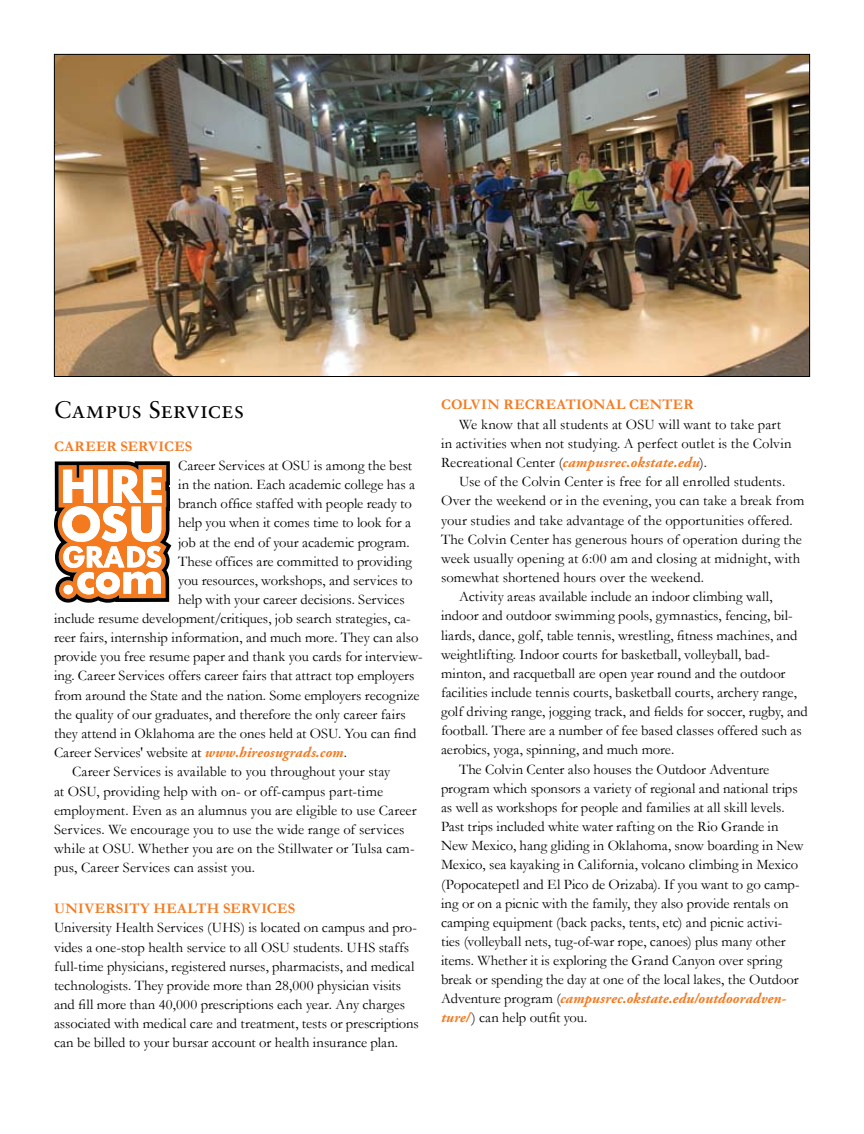
<style>
.page{position:relative;width:864px;height:1134px;background:#fff}
.page>*{position:absolute;margin:0;border:0;box-sizing:border-box;transform-origin:0 0}
.t1{font:24px "Sabon Roman SC";letter-spacing:.015em;color:#000}
.t2{font:14.7px/19.2px "Garamond";color:#000}
.t3{font:700 14.7px "Garamond";letter-spacing:.015em;color:#f47a20}
.t4{font:italic 700 14.7px "Adobe Garamond Pro";letter-spacing:.005em;color:#f47a20}
.s1{font-family:"Adobe Garamond Pro";font-weight:700;font-style:italic;color:#f47a20}
.s2{font-family:"Garamond";font-weight:400;font-style:normal;color:#000}
</style>
<div class="page">
<svg style="left:54px;top:461px;width:117px;height:142px"></svg>
<img style="left:56px;top:56px;width:752px;height:319px">
<h1 class="t1" style="left:54px;top:395px;width:192px">Campus Services</h1>
<p class="t3" style="left:54px;top:437px;width:140px">CAREER SERVICES</p>
<p class="t2" style="left:178px;top:456px;width:236px">Career Services at OSU is among the best</p>
<p class="t2" style="left:178px;top:475px;width:238px">in the nation. Each academic college has a</p>
<p class="t2" style="left:178px;top:494px;width:235px">branch office staffed with people ready to</p>
<p class="t2" style="left:178px;top:513px;width:234px">help you when it comes time to look for a</p>
<p class="t2" style="left:178px;top:532px;width:233px">job at the end of your academic program.</p>
<p class="t2" style="left:178px;top:551px;width:236px">These offices are committed to providing</p>
<p class="t2" style="left:178px;top:570px;width:236px">you resources, workshops, and services to</p>
<p class="t2" style="left:178px;top:590px;width:228px">help with your career decisions. Services</p>
<p class="t2" style="left:54px;top:609px;width:358px">include resume development/critiques, job search strategies, ca-</p>
<p class="t2" style="left:54px;top:628px;width:366px">reer fairs, internship information, and much more. They can also</p>
<p class="t2" style="left:54px;top:647px;width:370px">provide you free resume paper and thank you cards for interview-</p>
<p class="t2" style="left:54px;top:666px;width:362px">ing. Career Services offers career fairs that attract top employers</p>
<p class="t2" style="left:54px;top:685px;width:367px">from around the State and the nation. Some employers recognize</p>
<p class="t2" style="left:54px;top:704px;width:353px">the quality of our graduates, and therefore the only career fairs</p>
<p class="t2" style="left:54px;top:723px;width:364px">they attend in Oklahoma are the ones held at OSU. You can find</p>
<p class="t2" style="left:54px;top:743px;width:294px">Career Services' website at <span class="s1">www.hireosugrads.com</span>.</p>
<p class="t2" style="left:72px;top:762px;width:320px">Career Services is available to you throughout your stay</p>
<p class="t2" style="left:54px;top:781px;width:331px">at OSU, providing help with on- or off-campus part-time</p>
<p class="t2" style="left:54px;top:800px;width:364px">employment. Even as an alumnus you are eligible to use Career</p>
<p class="t2" style="left:54px;top:819px;width:352px">Services. We encourage you to use the wide range of services</p>
<p class="t2" style="left:54px;top:839px;width:362px">while at OSU. Whether you are on the Stillwater or Tulsa cam-</p>
<p class="t2" style="left:54px;top:858px;width:203px">pus, Career Services can assist you.</p>
<p class="t3" style="left:54px;top:900px;width:243px">UNIVERSITY HEALTH SERVICES</p>
<p class="t2" style="left:54px;top:918px;width:366px">University Health Services (UHS) is located on campus and pro&shy;vides a one-stop health service to all OSU students. UHS staffs full-time physicians, registered nurses, pharmacists, and medical technologists. They provide more than 28,000 physician visits and fill more than 40,000 prescriptions each year. Any charges associated with medical care and treatment, tests or prescriptions can be billed to your bursar account or health insurance plan.</p>
<p class="t3" style="left:441px;top:396px;width:254px">COLVIN RECREATIONAL CENTER</p>
<p class="t2" style="left:441px;top:414px;width:352px;text-indent:18px">We know that all students at OSU will want to take part in activities when not studying. A perfect outlet is the Colvin<br>Recreational Center (<span class="s1">campusrec.okstate.edu</span>).</p>
<p class="t2" style="left:459px;top:472px;width:328px">Use of the Colvin Center is free for all enrolled students.</p>
<p class="t2" style="left:441px;top:491px;width:365px">Over the weekend or in the evening, you can take a break from</p>
<p class="t2" style="left:441px;top:510px;width:353px">your studies and take advantage of the opportunities offered.</p>
<p class="t2" style="left:441px;top:529px;width:362px">The Colvin Center has generous hours of operation during the</p>
<p class="t2" style="left:441px;top:548px;width:361px">week usually opening at 6:00 am and closing at midnight, with</p>
<p class="t2" style="left:441px;top:568px;width:265px">somewhat shortened hours over the weekend.</p>
<p class="t2" style="left:459px;top:587px;width:315px">Activity areas available include an indoor climbing wall,</p>
<p class="t2" style="left:441px;top:606px;width:353px">indoor and outdoor swimming pools, gymnastics, fencing, bil-</p>
<p class="t2" style="left:441px;top:625px;width:358px">liards, dance, golf, table tennis, wrestling, fitness machines, and</p>
<p class="t2" style="left:441px;top:644px;width:331px">weightlifting. Indoor courts for basketball, volleyball, bad-</p>
<p class="t2" style="left:441px;top:663px;width:346px">minton, and racquetball are open year round and the outdoor</p>
<p class="t2" style="left:441px;top:683px;width:357px">facilities include tennis courts, basketball courts, archery range,</p>
<p class="t2" style="left:441px;top:702px;width:368px">golf driving range, jogging track, and fields for soccer, rugby, and</p>
<p class="t2" style="left:441px;top:721px;width:362px">football. There are a number of fee based classes offered such as</p>
<p class="t2" style="left:441px;top:740px;width:235px">aerobics, yoga, spinning, and much more.</p>
<p class="t2" style="left:459px;top:759px;width:312px">The Colvin Center also houses the Outdoor Adventure</p>
<p class="t2" style="left:441px;top:779px;width:358px">program which sponsors a variety of regional and national trips</p>
<p class="t2" style="left:441px;top:798px;width:345px">as well as workshops for people and families at all skill levels.</p>
<p class="t2" style="left:441px;top:817px;width:339px">Past trips included white water rafting on the Rio Grande in</p>
<p class="t2" style="left:441px;top:836px;width:364px">New Mexico, hang gliding in Oklahoma, snow boarding in New</p>
<p class="t2" style="left:441px;top:855px;width:359px">Mexico, sea kayaking in California, volcano climbing in Mexico</p>
<p class="t2" style="left:441px;top:874px;width:360px">(Popocatepetl and El Pico de Orizaba). If you want to go camp-</p>
<p class="t2" style="left:441px;top:893px;width:349px">ing or on a picnic with the family, they also provide rentals on</p>
<p class="t2" style="left:441px;top:912px;width:343px">camping equipment (back packs, tents, etc) and picnic activi-</p>
<p class="t2" style="left:441px;top:932px;width:346px">ties (volleyball nets, tug-of-war rope, canoes) plus many other</p>
<p class="t2" style="left:441px;top:951px;width:343px">items. Whether it is exploring the Grand Canyon over spring</p>
<p class="t2" style="left:441px;top:970px;width:359px">break or spending the day at one of the local lakes, the Outdoor</p>
<p class="t4" style="left:441px;top:990px;width:347px"><span class="s2">Adventure program (</span>campusrec.okstate.edu/outdooradven-</p>
<p class="t2" style="left:441px;top:1008px;width:148px"><span class="s1">ture/</span>) can help outfit you.</p>
</div>
